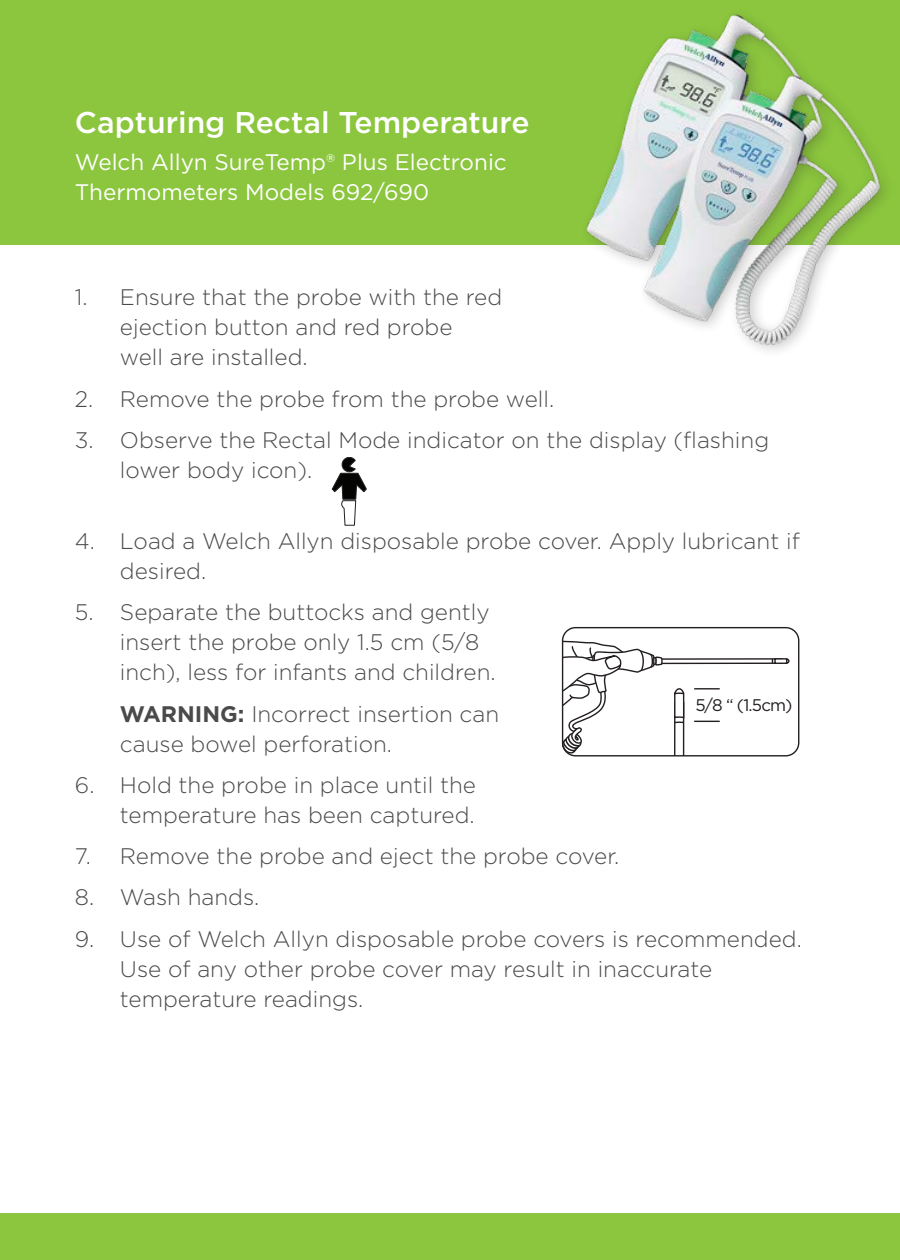
<style>
.page{position:relative;width:900px;height:1260px;background:#fff}
.page>*{position:absolute;margin:0;border:0;box-sizing:border-box;transform-origin:0 0}
.t1{font:500 30px "Gotham";color:#fff}
.t2{font:300 22.5px/30px "Gotham";color:#4a4a4b}
.t3{font:22.5px/30px "Gotham";color:#fff}
.t4{font:16.75px "Gotham";color:#231f20}
.s1{font-weight:700}
</style>
<div class="page">
<div style="left:0;top:0;width:900px;height:245px;background:#8bc63e"></div>
<div style="left:0;top:1214px;width:900px;height:46px;background:#8bc63e"></div>
<svg style="left:332px;top:457px;width:35px;height:69px"></svg>
<div style="left:656px;top:658px;width:127px;height:6px;border:1px solid #231f20"></div>
<svg style="left:771px;top:658px;width:19px;height:6px"></svg>
<svg style="left:563px;top:628px;width:158px;height:127px"></svg>
<div style="left:562px;top:627px;width:237px;height:130px;border:1px solid #231f20;border-radius:13px"></div>
<img style="left:586px;top:14px;width:299px;height:337px">
<p class="t1" style="left:75px;top:102px;width:456px">Capturing Rectal Temperature</p>
<p class="t3" style="left:75px;top:146px;width:433px">Welch Allyn SureTemp® Plus Electronic<br>Thermometers Models 692/690</p>
<p class="t2" style="left:120px;top:282px;width:384px;text-indent:-45px">1. Ensure that the probe with the red ejection button and red probe<br>well are installed.</p>
<p class="t2" style="left:75px;top:383px;width:481px">2. Remove the probe from the probe well.</p>
<p class="t2" style="left:120px;top:424px;width:651px;text-indent:-45px">3. Observe the Rectal Mode indicator on the display (flashing lower body icon).</p>
<p class="t2" style="left:120px;top:526px;width:681px;text-indent:-45px">4. Load a Welch Allyn disposable probe cover. Apply lubricant if desired.</p>
<p class="t2" style="left:120px;top:597px;width:377px;text-indent:-45px">5. Separate the buttocks and gently insert the probe only 1.5 cm (5/8 inch), less for infants and children.</p>
<p class="t2" style="left:120px;top:698px;width:381px"><span class="s1">WARNING:</span> Incorrect insertion can cause bowel perforation.</p>
<p class="t2" style="left:75px;top:769px;width:403px;text-align:right">6. Hold the probe in place until the temperature has been captured.</p>
<p class="t2" style="left:75px;top:841px;width:546px">7. Remove the probe and eject the probe cover.</p>
<p class="t2" style="left:75px;top:882px;width:186px">8. Wash hands.</p>
<p class="t2" style="left:120px;top:923px;width:683px;text-indent:-45px">9. Use of Welch Allyn disposable probe covers is recommended.<br>Use of any other probe cover may result in inaccurate temperature readings.</p>
<p class="t4" style="left:696px;top:694px;width:99px">5/8 “ (1.5cm)</p>
</div>
